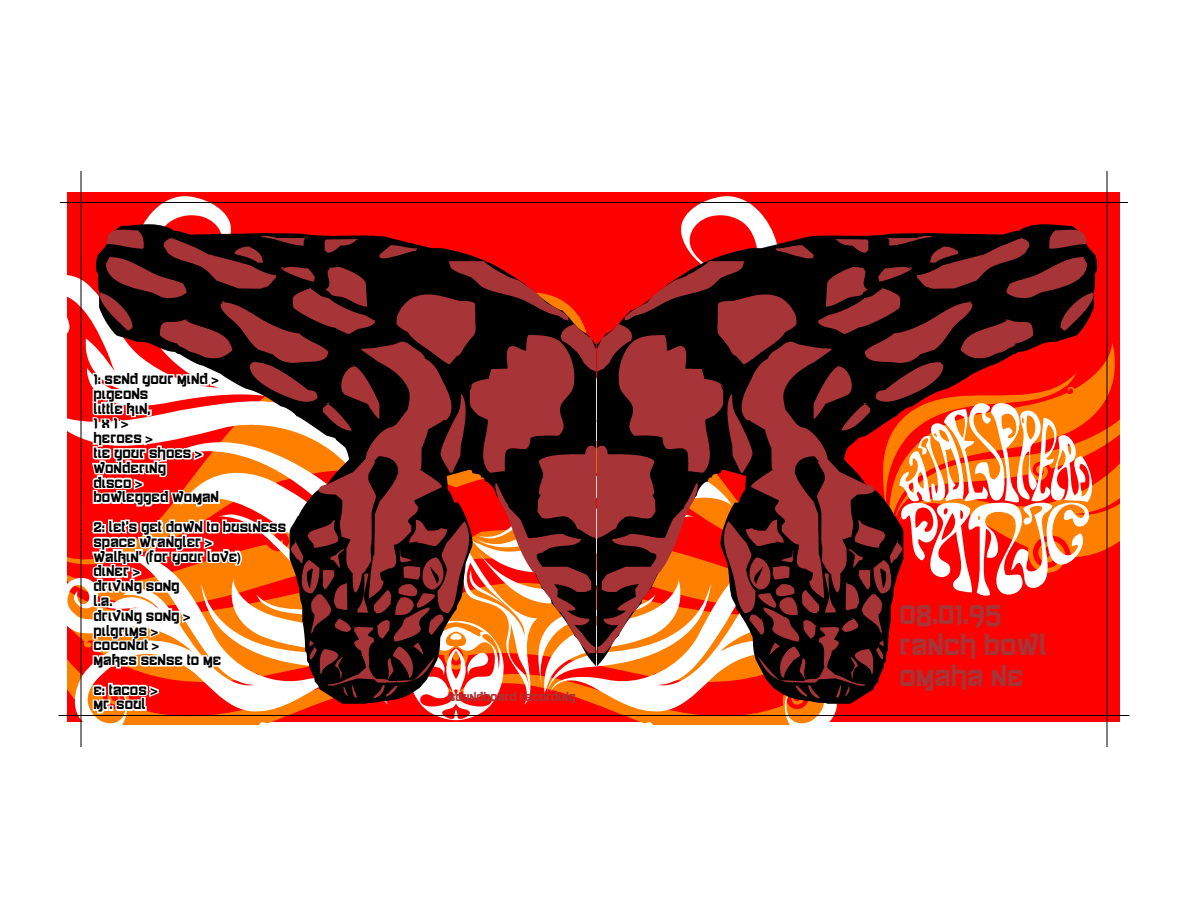
<style>
.page{position:relative;width:1188px;height:918px;background:#fff}
.page>*{position:absolute;margin:0;border:0;box-sizing:border-box;transform-origin:0 0}
.t1{font:25.8px/30.9px "Siamese Katsong";color:#a73437}
.t2{font:13.35px/14.9px "Siamese Katsong";color:#000}
.t3{font:11.1px "Siamese Katsong";color:#a73437}
.s1{font-family:"Helvetica Neue LT Std";font-weight:700;font-stretch:condensed}
</style>
<div class="page">
<div style="left:456px;top:192px;width:663px;height:530px;background:#f00"></div>
<svg style="left:681px;top:196px;width:88px;height:28px;fill:#fff"></svg>
<svg style="left:67px;top:192px;width:367px;height:149px;background:#f92323"></svg>
<hr style="left:81px;top:171px;width:1px;height:576px;background:#000">
<hr style="left:1107px;top:171px;width:1px;height:576px;background:#000">
<hr style="left:60px;top:202px;width:1068px;height:1px;background:#000">
<hr style="left:58px;top:715px;width:1072px;height:1px;background:#000">
<svg style="left:600px;top:230px;width:494px;height:111px"></svg>
<svg style="left:99px;top:230px;width:494px;height:111px;background:#611313"></svg>
<svg style="left:58px;top:341px;width:1061px;height:381px"></svg>
<p class="t2" style="left:94px;top:372px;width:127px">1: Send Your Mind <span class="s1">&gt;<br></span>Pigeons<br>Little Kin,<br>1 x 1 <span class="s1">&gt;<br></span>Heroes <span class="s1">&gt;<br></span>Tie Your Shoes <span class="s1">&gt;<br></span>Wondering<br>Disco <span class="s1">&gt;<br></span>Bowlegged Woman</p>
<p class="t2" style="left:94px;top:520px;width:194px">2: Let's Get Down To Business<br>Space Wrangler <span class="s1">&gt;<br></span>Walkin' <span class="s1">(</span>For Your Love<span class="s1">)<br></span>Diner <span class="s1">&gt;<br></span>Driving Song<br>L.a.<br>Driving Song <span class="s1">&gt;<br></span>Pilgrims <span class="s1">&gt;<br></span>Coconut <span class="s1">&gt;<br></span>Makes Sense To Me</p>
<p class="t2" style="left:94px;top:683px;width:66px">E: Tacos <span class="s1">&gt;<br></span>Mr. Soul</p>
<p class="t3" style="left:449px;top:691px;width:129px">soundboard recording</p>
<p class="t1" style="left:899px;top:600px;width:149px">08.01.95 ranch bowl omaha ne</p>
</div>
